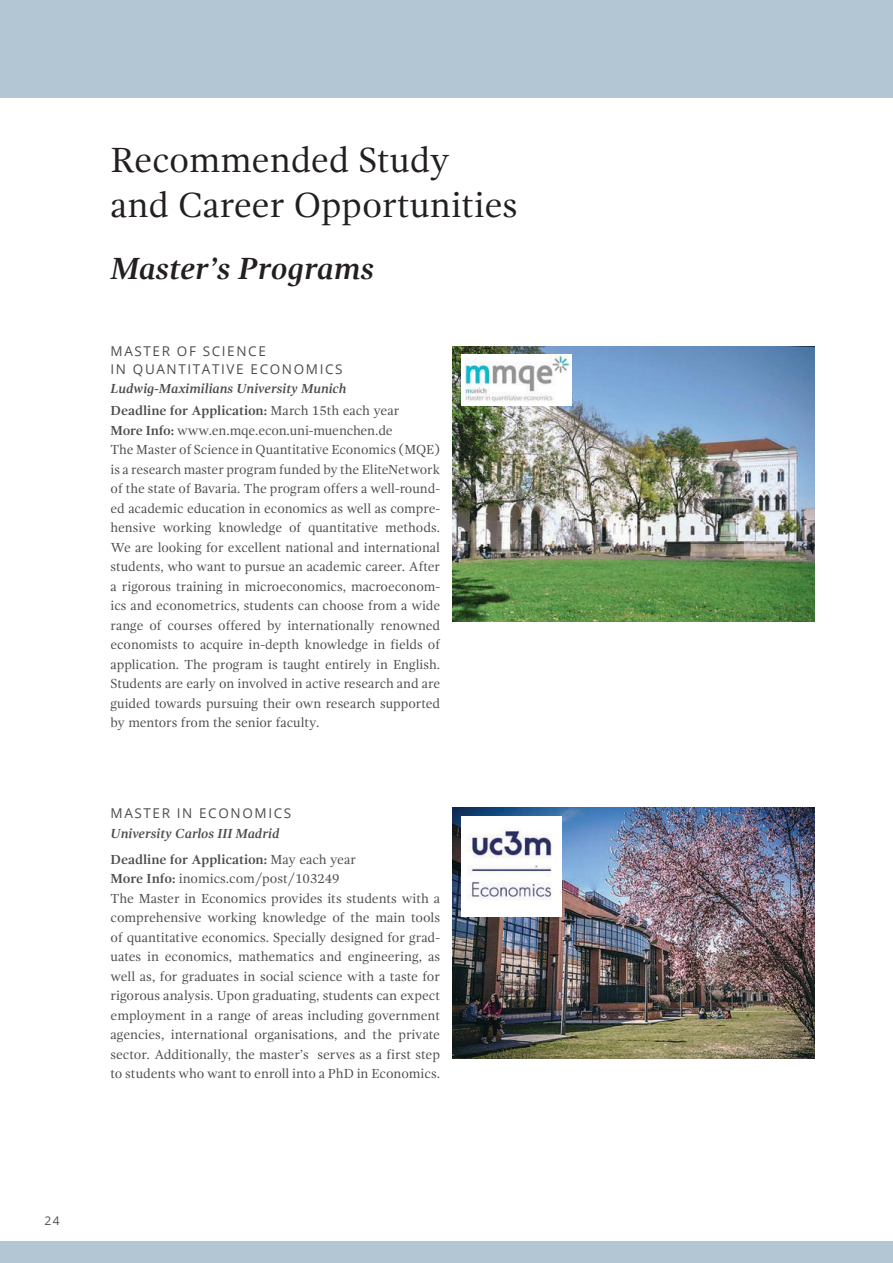
<style>
.page{position:relative;width:893px;height:1263px;background:#fff}
.page>*{position:absolute;margin:0;border:0;box-sizing:border-box;transform-origin:0 0}
.t1{font:36px/45px "Gandhi Serif";color:#241f1f}
.t2{font:italic 700 31.5px "Gandhi Serif";letter-spacing:-.005em;color:#241f1f}
.t3{font:13.5px/19.5px "Gandhi Serif";color:#4e4b4c}
.t4{font:italic 700 13.5px/21.9px "Gandhi Serif";color:#4e4b4c}
.t5{font:13.5px/18px "Open Sans";letter-spacing:.12em;color:#4e4b4c}
.t6{font:12px "Open Sans";color:#4e4b4c}
.s1{font-style:normal}
.s2{font-weight:400;font-style:normal}
.s3{font-weight:700}
</style>
<div class="page">
<img style="left:453px;top:347px;width:361px;height:275px">
<div style="left:461px;top:354px;width:111px;height:51px;background:#fff"></div>
<img style="left:466px;top:356px;width:104px;height:45px">
<img style="left:453px;top:808px;width:361px;height:251px">
<img style="left:461px;top:816px;width:100px;height:100px">
<div style="left:0;top:0;width:893px;height:98px;background:#b2c6d3"></div>
<div style="left:0;top:1242px;width:893px;height:21px;background:#b2c6d3"></div>
<h1 class="t1" style="left:111px;top:138px;width:409px">Recommended Study<br>and Career Opportunities</h1>
<h2 class="t2" style="left:111px;top:251px;width:265px">Master’s Programs</h2>
<p class="t5" style="left:111px;top:342px;width:234px">MASTER OF SCIENCE<br>IN QUANTITATIVE ECONOM ICS</p>
<p class="t4" style="left:111px;top:378px;width:290px">Ludwig-Maximilians University Munich<br><span class="s1">Deadline for Application:</span> <span class="s2">March 15th each year</span></p>
<p class="t3" style="left:111px;top:420px;width:331px"><span class="s3">More Info:</span> www.en.mqe.econ.uni-muenchen.de<br>The Master of Science in Quantitative Economics (MQE) is a research master program funded by the EliteNetwork of the state of Bavaria. The program offers a well-round&shy;ed academic education in economics as well as compre&shy;hensive working knowledge of quantitative methods.<br>We are looking for excellent national and international students, who want to pursue an academic career. After a rigorous training in microeconomics, macroeconom&shy;ics and econometrics, students can choose from a wide range of courses offered by internationally renowned economists to acquire in-depth knowledge in fields of application. The program is taught entirely in English.<br>Students are early on involved in active research and are guided towards pursuing their own research supported by mentors from the senior faculty.</p>
<p class="t5" style="left:111px;top:804px;width:182px">MASTER IN ECONOM ICS</p>
<p class="t4" style="left:111px;top:820px;width:247px;line-height:26px">University Carlos III Madrid<br><span class="s1">Deadline for Application:</span> <span class="s2">May each year</span></p>
<p class="t3" style="left:111px;top:869px;width:331px"><span class="s3">More Info:</span> inomics.com/post/103249<br>The Master in Economics provides its students with a comprehensive working knowledge of the main tools of quantitative economics. Specially designed for grad&shy;uates in economics, mathematics and engineering, as well as, for graduates in social science with a taste for rigorous analysis. Upon graduating, students can expect employment in a range of areas including government agencies, international organisations, and the private sector. Additionally, the master’s serves as a first step to students who want to enroll into a PhD in Economics.</p>
<p class="t6" style="left:45px;top:1213px;width:17px">24</p>
</div>
